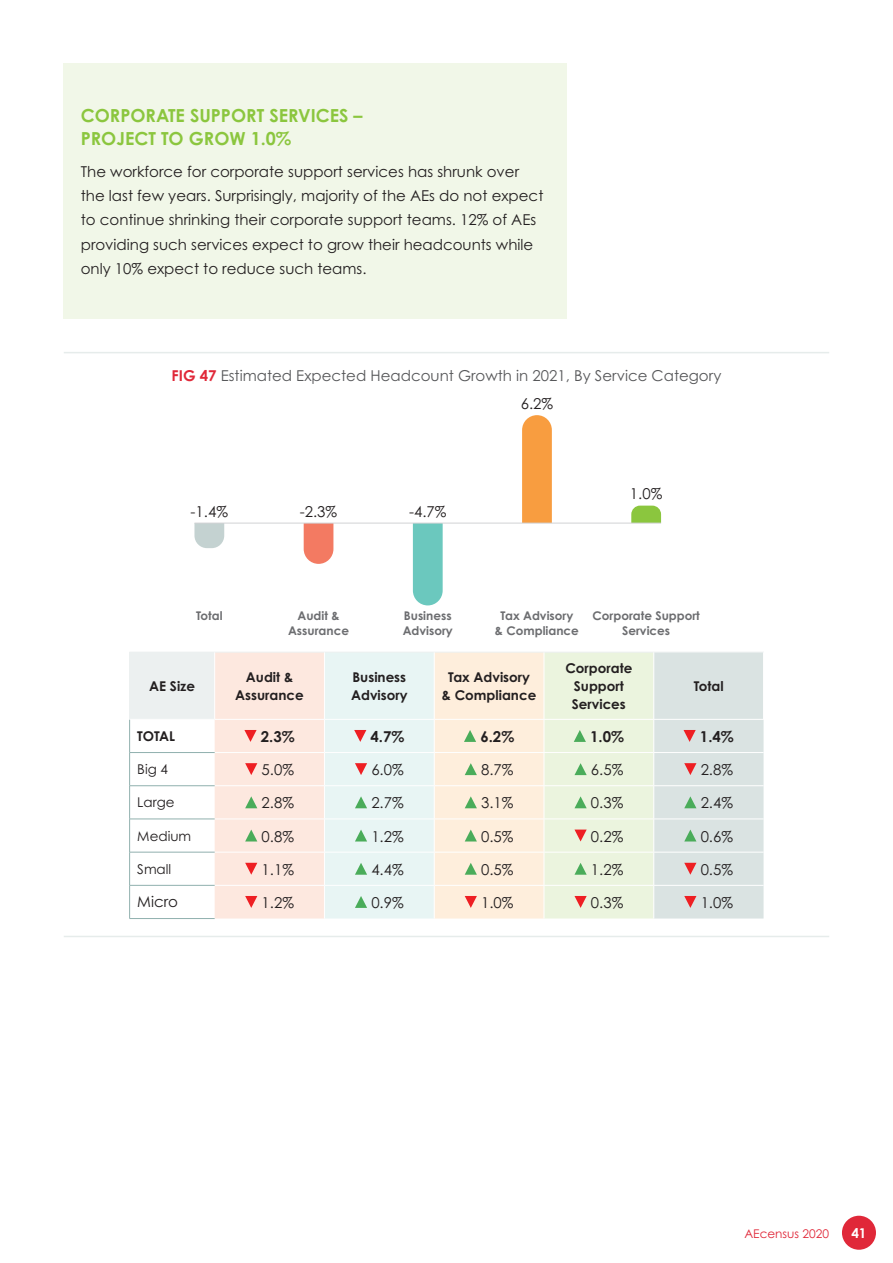
<style>
.page{position:relative;width:893px;height:1263px;background:#fff}
.page>*{position:absolute;margin:0;border:0;box-sizing:border-box;transform-origin:0 0}
.t1{font:700 18px/22.5px "Century Gothic Std";color:#8bc63e}
.t2{font:15px/24px "Century Gothic Std";color:#231f20}
.t3{font:15px "Century Gothic Std";color:#57585a}
.t4{font:700 15px "Century Gothic Std";color:#231f20}
.t5{font:700 13.5px/18px "Century Gothic Std";color:#231f20;text-align:center}
.t6{font:13.5px "Century Gothic Std";color:#231f20}
.t7{font:700 13.5px "Century Gothic Std";color:#fff}
.t8{font:700 12px/15px "Century Gothic Std";color:#6c6d70;text-align:center}
.t9{font:12px "Century Gothic Std";color:#e02839}
.s1{font-weight:700;color:#e02839}
</style>
<div class="page">
<div style="left:64px;top:64px;width:503px;height:255px;background:#f1f7e8"></div>
<hr style="left:64px;top:352px;width:765px;height:1px;background:#e6eceb">
<div style="left:130px;top:652px;width:85px;height:67px;background:#ecf0f0"></div>
<hr style="left:129px;top:652px;width:1px;height:67px;background:#ecf0f0">
<hr style="left:214px;top:652px;width:1px;height:67px;background:#fff">
<hr style="left:129px;top:918px;width:86px;height:1px;background:#90b0ae">
<hr style="left:129px;top:720px;width:1px;height:32px;background:#90b0ae">
<hr style="left:129px;top:752px;width:86px;height:1px;background:#90b0ae">
<hr style="left:129px;top:753px;width:1px;height:32px;background:#90b0ae">
<hr style="left:129px;top:785px;width:86px;height:1px;background:#90b0ae">
<hr style="left:129px;top:786px;width:1px;height:33px;background:#90b0ae">
<hr style="left:129px;top:819px;width:86px;height:1px;background:#90b0ae">
<hr style="left:129px;top:819px;width:1px;height:33px;background:#90b0ae">
<hr style="left:129px;top:852px;width:86px;height:1px;background:#90b0ae">
<hr style="left:129px;top:852px;width:1px;height:33px;background:#90b0ae">
<hr style="left:129px;top:885px;width:86px;height:1px;background:#90b0ae">
<hr style="left:129px;top:885px;width:1px;height:33px;background:#90b0ae">
<svg style="left:215px;top:652px;width:548px;height:266px;background:#edebe1"></svg>
<hr style="left:64px;top:936px;width:765px;height:1px;background:#e6eceb">
<svg style="left:194px;top:524px;width:30px;height:24px"></svg>
<svg style="left:304px;top:524px;width:29px;height:40px"></svg>
<svg style="left:413px;top:524px;width:30px;height:81px;background:#71cac0"></svg>
<svg style="left:522px;top:415px;width:30px;height:108px;background:#f8a047"></svg>
<svg style="left:631px;top:506px;width:30px;height:17px"></svg>
<hr style="left:194px;top:523px;width:467px;height:1px;background:#d1d2d4">
<div style="left:842px;top:1216px;width:34px;height:34px;background:#e02839;border-radius:50%"></div>
<p class="t1" style="left:81px;top:104px;width:283px">CORPORATE SUPPORT SERVICES –<br>PROJECT TO GROW 1.0%</p>
<p class="t2" style="left:81px;top:160px;width:464px">The workforce for corporate support services has shrunk over the last few years. Surprisingly, majority of the AEs do not expect to continue shrinking their corporate support teams. 12% of AEs providing such services expect to grow their headcounts while only 10% expect to reduce such teams.</p>
<p class="t3" style="left:172px;top:366px;width:551px"><span class="s1">FIG 47</span> Estimated Expected Headcount Growth in 2021, By Service Category</p>
<p class="t2" style="left:521px;top:391px;width:34px">6.2%</p>
<p class="t2" style="left:630px;top:482px;width:34px">1.0%</p>
<p class="t2" style="left:191px;top:499px;width:39px">-1.4%</p>
<p class="t2" style="left:300px;top:499px;width:39px">-2.3%</p>
<p class="t2" style="left:409px;top:499px;width:39px">-4.7%</p>
<p class="t8" style="left:196px;top:608px;width:28px">Total</p>
<p class="t8" style="left:288px;top:608px;width:62px">Audit &amp;<br>Assurance</p>
<p class="t8" style="left:403px;top:608px;width:52px;text-align:left">Business<br>Advisory</p>
<p class="t8" style="left:495px;top:608px;width:85px">Tax Advisory<br>&amp; Compliance</p>
<p class="t8" style="left:592px;top:608px;width:109px">Corporate Support<br>Services</p>
<p class="t5" style="left:149px;top:676px;width:47px">AE Size</p>
<p class="t5" style="left:235px;top:667px;width:70px">Audit &amp;<br>Assurance</p>
<p class="t5" style="left:351px;top:667px;width:58px;text-align:left">Business<br>Advisory</p>
<p class="t5" style="left:442px;top:667px;width:96px">Tax Advisory<br>&amp; Compliance</p>
<p class="t5" style="left:565px;top:658px;width:68px">Corporate<br>Support<br>Services</p>
<p class="t5" style="left:694px;top:676px;width:31px">Total</p>
<p class="t5" style="left:137px;top:727px;width:39px">TOTAL</p>
<p class="t4" style="left:261px;top:727px;width:35px">2.3%</p>
<p class="t4" style="left:371px;top:727px;width:35px">4.7%</p>
<p class="t4" style="left:480px;top:727px;width:35px">6.2%</p>
<p class="t4" style="left:590px;top:727px;width:35px">1.0%</p>
<p class="t4" style="left:700px;top:727px;width:35px">1.4%</p>
<p class="t6" style="left:137px;top:761px;width:32px">Big 4</p>
<p class="t2" style="left:262px;top:757px;width:34px">5.0%</p>
<p class="t2" style="left:371px;top:757px;width:34px">6.0%</p>
<p class="t2" style="left:481px;top:757px;width:34px">8.7%</p>
<p class="t2" style="left:591px;top:757px;width:34px">6.5%</p>
<p class="t2" style="left:701px;top:757px;width:34px">2.8%</p>
<p class="t6" style="left:137px;top:794px;width:39px">Large</p>
<p class="t2" style="left:262px;top:791px;width:34px">2.8%</p>
<p class="t2" style="left:371px;top:791px;width:34px">2.7%</p>
<p class="t2" style="left:481px;top:791px;width:34px">3.1%</p>
<p class="t2" style="left:591px;top:791px;width:34px">0.3%</p>
<p class="t2" style="left:701px;top:791px;width:34px">2.4%</p>
<p class="t6" style="left:137px;top:827px;width:55px">Medium</p>
<p class="t2" style="left:262px;top:824px;width:34px">0.8%</p>
<p class="t2" style="left:371px;top:824px;width:34px">1.2%</p>
<p class="t2" style="left:481px;top:824px;width:34px">0.5%</p>
<p class="t2" style="left:591px;top:824px;width:34px">0.2%</p>
<p class="t2" style="left:701px;top:824px;width:34px">0.6%</p>
<p class="t6" style="left:137px;top:861px;width:36px">Small</p>
<p class="t2" style="left:262px;top:857px;width:34px">1.1%</p>
<p class="t2" style="left:371px;top:857px;width:34px">4.4%</p>
<p class="t2" style="left:481px;top:857px;width:34px">0.5%</p>
<p class="t2" style="left:591px;top:857px;width:34px">1.2%</p>
<p class="t2" style="left:701px;top:857px;width:34px">0.5%</p>
<p class="t2" style="left:137px;top:890px;width:42px">Micro</p>
<p class="t2" style="left:262px;top:890px;width:34px">1.2%</p>
<p class="t2" style="left:371px;top:890px;width:34px">0.9%</p>
<p class="t2" style="left:481px;top:890px;width:34px">1.0%</p>
<p class="t2" style="left:591px;top:890px;width:34px">0.3%</p>
<p class="t2" style="left:701px;top:890px;width:34px">1.0%</p>
<p class="t9" style="left:744px;top:1226px;width:86px">AEcensus 2020</p>
<p class="t7" style="left:851px;top:1225px;width:17px">41</p>
</div>
